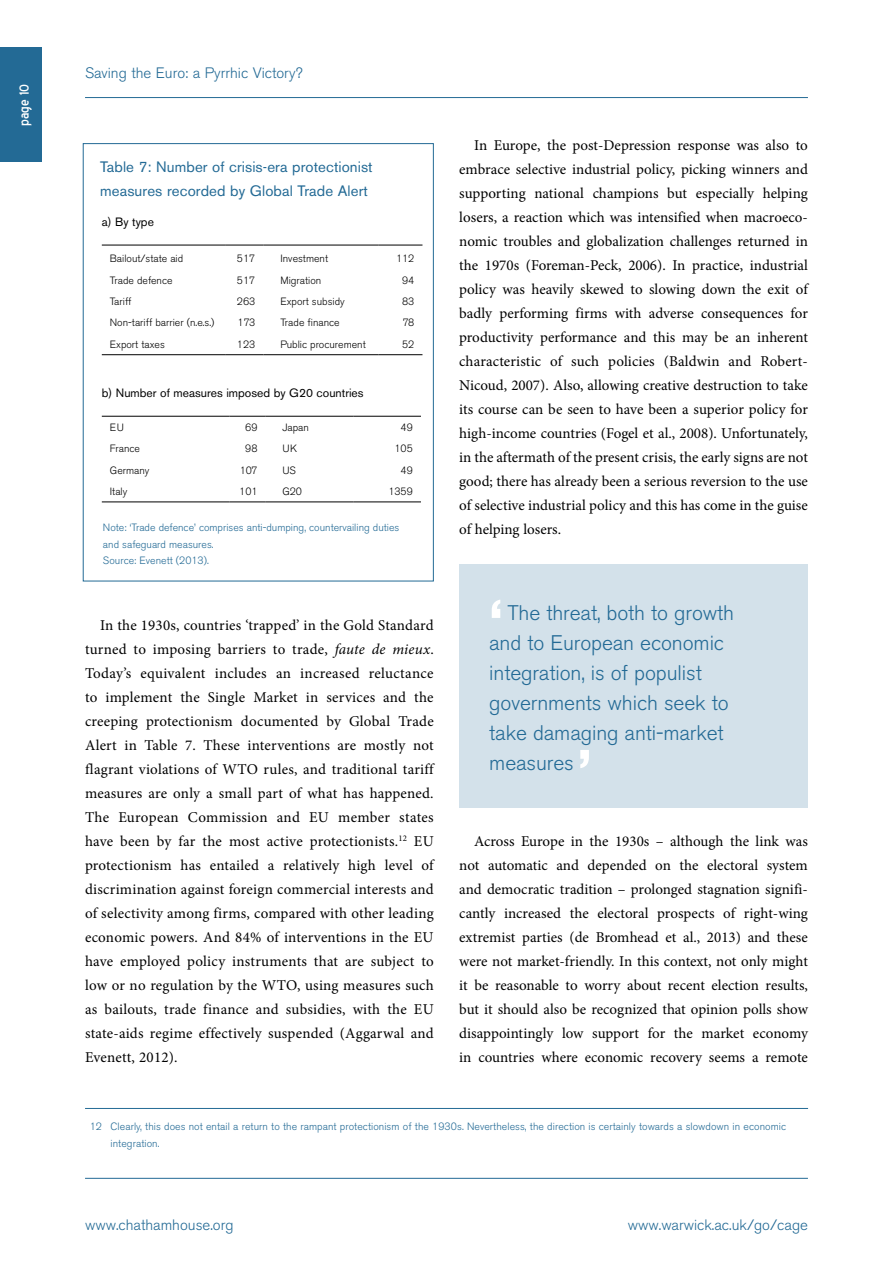
<style>
.page{position:relative;width:893px;height:1263px;background:#fff}
.page>*{position:absolute;margin:0;border:0;box-sizing:border-box;transform-origin:0 0}
.t1{font:700 54px "Akzidenz Grotesk BE";color:#fff}
.t2{font:300 21px/30px "Akzidenz Grotesk BE";letter-spacing:-.005em;color:#236a95}
.t3{font:16.5px "Blue Highway";color:#fff}
.t4{font:15px/24px "Minion Pro";color:#000;text-align:justify}
.t5{font:300 15px "Akzidenz Grotesk BE";color:#236a95}
.t6{font:15px/24px "Akzidenz Grotesk BE";letter-spacing:.005em;color:#236a95}
.t7{font:12px "Akzidenz Grotesk BE";color:#000}
.t8{font:300 10.5px/16.5px "Akzidenz Grotesk BE";letter-spacing:.005em;color:#236a95}
.t9{font:300 10.5px "Akzidenz Grotesk BE";color:#000}
.s1{font-style:italic}
</style>
<div class="page">
<hr style="left:85px;top:1178px;width:723px;height:1px;background:#236a95">
<hr style="left:85px;top:97px;width:723px;height:1px;background:#236a95">
<div style="left:0;top:47px;width:42px;height:115px;background:#236a95"></div>
<hr style="left:85px;top:1108px;width:723px;height:1px;background:#236a95">
<div style="left:459px;top:564px;width:349px;height:244px;background:#d3e1ea"></div>
<hr style="left:102px;top:245px;width:123px;height:1px;background:#000">
<hr style="left:225px;top:245px;width:38px;height:1px;background:#000">
<hr style="left:263px;top:245px;width:115px;height:1px;background:#000">
<hr style="left:378px;top:245px;width:44px;height:1px;background:#000">
<hr style="left:102px;top:354px;width:123px;height:1px;background:#000">
<hr style="left:225px;top:354px;width:38px;height:1px;background:#000">
<hr style="left:263px;top:354px;width:115px;height:1px;background:#000">
<hr style="left:378px;top:354px;width:44px;height:1px;background:#000">
<hr style="left:102px;top:416px;width:127px;height:1px;background:#000">
<hr style="left:229px;top:416px;width:37px;height:1px;background:#000">
<hr style="left:266px;top:416px;width:87px;height:1px;background:#000">
<hr style="left:353px;top:416px;width:68px;height:1px;background:#000">
<hr style="left:102px;top:501px;width:127px;height:1px;background:#000">
<hr style="left:229px;top:501px;width:37px;height:1px;background:#000">
<hr style="left:266px;top:501px;width:87px;height:1px;background:#000">
<hr style="left:353px;top:501px;width:68px;height:1px;background:#000">
<div style="left:83px;top:143px;width:351px;height:438px;border:1px solid #236a95"></div>
<p class="t3" style="left:17px;top:126px;width:43px;rotate:-90deg">page 10</p>
<p class="t5" style="left:85px;top:64px;width:219px">Saving the Euro: a Pyrrhic Victory?</p>
<p class="t6" style="left:100px;top:154px;width:274px">Table 7: Number of crisis-era protectionist measures recorded by Global Trade Alert</p>
<p class="t7" style="left:102px;top:215px;width:54px">a) By type</p>
<p class="t9" style="left:110px;top:253px;width:75px">Bailout/state aid</p>
<p class="t9" style="left:237px;top:253px;width:20px">517</p>
<p class="t9" style="left:280px;top:253px;width:49px">Investment</p>
<p class="t9" style="left:396px;top:253px;width:20px">112</p>
<p class="t9" style="left:110px;top:274px;width:64px">Trade defence</p>
<p class="t9" style="left:237px;top:274px;width:20px">517</p>
<p class="t9" style="left:280px;top:274px;width:42px">Migration</p>
<p class="t9" style="left:402px;top:274px;width:14px">94</p>
<p class="t9" style="left:110px;top:296px;width:23px">Tariff</p>
<p class="t9" style="left:237px;top:296px;width:20px">263</p>
<p class="t9" style="left:280px;top:296px;width:66px">Export subsidy</p>
<p class="t9" style="left:402px;top:296px;width:14px">83</p>
<p class="t9" style="left:110px;top:317px;width:106px">Non-tariff barrier (n.e.s.)</p>
<p class="t9" style="left:238px;top:317px;width:19px">173</p>
<p class="t9" style="left:280px;top:317px;width:61px">Trade finance</p>
<p class="t9" style="left:403px;top:317px;width:13px">78</p>
<p class="t9" style="left:110px;top:338px;width:56px">Export taxes</p>
<p class="t9" style="left:237px;top:338px;width:20px">123</p>
<p class="t9" style="left:280px;top:338px;width:87px">Public procurement</p>
<p class="t9" style="left:402px;top:338px;width:14px">52</p>
<p class="t7" style="left:102px;top:386px;width:263px">b) Number of measures imposed by G20 countries</p>
<p class="t9" style="left:110px;top:421px;width:16px">EU</p>
<p class="t9" style="left:245px;top:421px;width:14px">69</p>
<p class="t9" style="left:282px;top:421px;width:28px">Japan</p>
<p class="t9" style="left:400px;top:421px;width:14px">49</p>
<p class="t9" style="left:110px;top:443px;width:32px">France</p>
<p class="t9" style="left:245px;top:443px;width:14px">98</p>
<p class="t9" style="left:282px;top:443px;width:16px">UK</p>
<p class="t9" style="left:394px;top:443px;width:20px">105</p>
<p class="t9" style="left:110px;top:464px;width:41px">Germany</p>
<p class="t9" style="left:240px;top:464px;width:19px">107</p>
<p class="t9" style="left:282px;top:464px;width:15px">US</p>
<p class="t9" style="left:400px;top:464px;width:14px">49</p>
<p class="t9" style="left:110px;top:486px;width:19px">Italy</p>
<p class="t9" style="left:239px;top:486px;width:20px">101</p>
<p class="t9" style="left:282px;top:486px;width:21px">G20</p>
<p class="t9" style="left:388px;top:486px;width:26px">1359</p>
<p class="t8" style="left:103px;top:519px;width:298px">Note: ‘Trade defence’ comprises anti-dumping, countervailing duties and safeguard measures.<br>Source: Evenett (2013).</p>
<p class="t4" style="left:85px;top:613px;width:350px;text-indent:15px">In the 1930s, countries ‘trapped’ in the Gold Standard turned to imposing barriers to trade, <span class="s1">faute de mieux</span>.<br>Today’s equivalent includes an increased reluctance to implement the Single Market in services and the creeping protectionism documented by Global Trade Alert in Table 7. These interventions are mostly not flagrant violations of WTO rules, and traditional tariff measures are only a small part of what has happened.<br>The European Commission and EU member states have been by far the most active protectionists.<sup>12</sup> EU protectionism has entailed a relatively high level of discrimination against foreign commercial interests and of selectivity among firms, compared with other leading economic powers. And 84% of interventions in the EU have employed policy instruments that are subject to low or no regulation by the WTO, using measures such as bailouts, trade finance and subsidies, with the EU state-aids regime effectively suspended (Aggarwal and Evenett, 2012).</p>
<p class="t4" style="left:459px;top:133px;width:350px;text-indent:15px">In Europe, the post-Depression response was also to embrace selective industrial policy, picking winners and supporting national champions but especially helping losers, a reaction which was intensified when macroeco&shy;nomic troubles and globalization challenges returned in the 1970s (Foreman-Peck, 2006). In practice, industrial policy was heavily skewed to slowing down the exit of badly performing firms with adverse consequences for productivity performance and this may be an inherent characteristic of such policies (Baldwin and Robert-Nicoud, 2007). Also, allowing creative destruction to take its course can be seen to have been a superior policy for high-income countries (Fogel et al., 2008). Unfortunately, in the aftermath of the present crisis, the early signs are not good; there has already been a serious reversion to the use of selective industrial policy and this has come in the guise of helping losers.</p>
<h1 class="t1" style="left:489px;top:588px;width:15px">‘</h1>
<h2 class="t2" style="left:489px;top:598px;width:246px;text-indent:18px">The threat, both to growth and to European economic integration, is of populist governments which seek to take damaging anti-market measures</h2>
<h1 class="t1" style="left:578px;top:738px;width:15px">’</h1>
<p class="t4" style="left:459px;top:829px;width:350px;text-indent:15px">Across Europe in the 1930s – although the link was not automatic and depended on the electoral system and democratic tradition – prolonged stagnation signifi&shy;cantly increased the electoral prospects of right-wing extremist parties (de Bromhead et al., 2013) and these were not market-friendly. In this context, not only might it be reasonable to worry about recent election results, but it should also be recognized that opinion polls show disappointingly low support for the market economy in countries where economic recovery seems a remote</p>
<p class="t8" style="left:111px;top:1118px;width:677px;text-indent:-21px">12 Clearly, this does not entail a return to the rampant protectionism of the 1930s. Nevertheless, the direction is certainly towards a slowdown in economic integration.</p>
<p class="t5" style="left:85px;top:1216px;width:150px">www.chathamhouse.org</p>
<p class="t5" style="left:628px;top:1216px;width:182px">www.warwick.ac.uk/go/cage</p>
</div>
